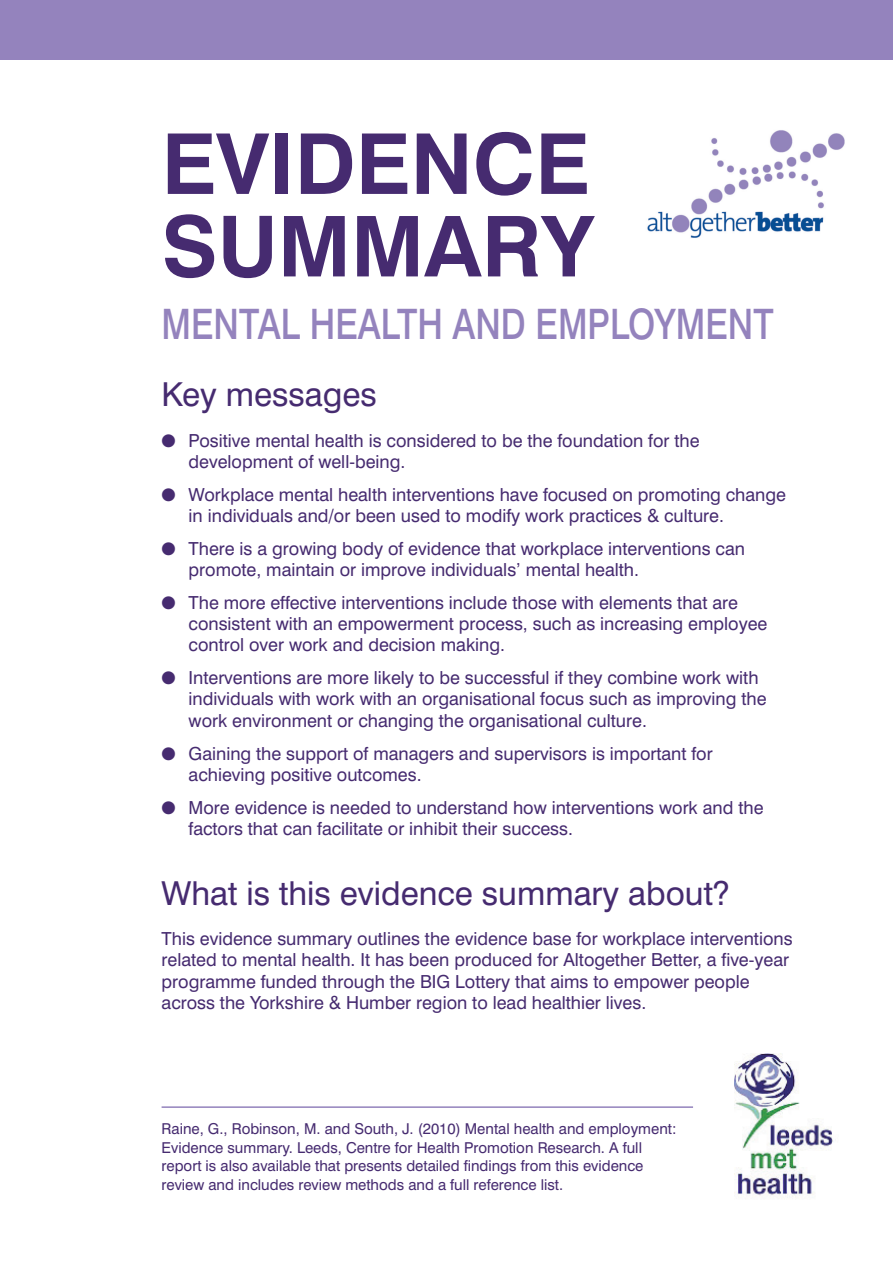
<style>
.page{position:relative;width:893px;height:1263px;background:#fff}
.page>*{position:absolute;margin:0;border:0;box-sizing:border-box;transform-origin:0 0}
.t1{font:700 84px/82.5px "Swiss 721 BT";color:#462b70}
.t2{font:500 42px "Swiss 721 BT";color:#9483bd;scale:.83 1}
.t3{font:33px "Swiss 721 BT";color:#462b70}
.t4{font:18px/20.9px "Swiss 721 BT";color:#462b70}
.t5{font:15px/18.8px "Swiss 721 BT";color:#462b70}
</style>
<div class="page">
<div style="left:0;top:0;width:893px;height:60px;background:#9483bd"></div>
<img style="left:735px;top:1053px;width:99px;height:146px">
<hr style="left:162px;top:1106px;width:531px;height:2px;background:#9483bd">
<img style="left:647px;top:130px;width:198px;height:108px">
<h1 class="t1" style="left:162px;top:122px;width:434px">EVIDENCE<br>SUMMARY</h1>
<h2 class="t2" style="left:162px;top:299px;width:739px">MENTAL HEALTH AND EMPLOYMENT</h2>
<h3 class="t3" style="left:162px;top:374px;width:217px">Key messages</h3>
<p class="t4" style="left:189px;top:430px;width:512px">Positive mental health is considered to be the foundation for the development of well-being.</p>
<p class="t4" style="left:189px;top:484px;width:599px">Workplace mental health interventions have focused on promoting change in individuals and/or been used to modify work practices &amp; culture.</p>
<p class="t4" style="left:189px;top:538px;width:558px">There is a growing body of evidence that workplace interventions can promote, maintain or improve individuals’ mental health.</p>
<p class="t4" style="left:189px;top:591px;width:580px;line-height:21.3px">The more effective interventions include those with elements that are consistent with an empowerment process, such as increasing employee control over work and decision making.</p>
<p class="t4" style="left:189px;top:667px;width:580px;line-height:21.3px">Interventions are more likely to be successful if they combine work with individuals with work with an organisational focus such as improving the work environment or changing the organisational culture.</p>
<p class="t4" style="left:189px;top:743px;width:526px">Gaining the support of managers and supervisors is important for achieving positive outcomes.</p>
<p class="t4" style="left:189px;top:797px;width:576px">More evidence is needed to understand how interventions work and the factors that can facilitate or inhibit their success.</p>
<h3 class="t3" style="left:162px;top:873px;width:570px">What is this evidence summary about?</h3>
<p class="t4" style="left:162px;top:927px;width:632px;line-height:21.6px">This evidence summary outlines the evidence base for workplace interventions related to mental health. It has been produced for Altogether Better, a five-year programme funded through the BIG Lottery that aims to empower people across the Yorkshire &amp; Humber region to lead healthier lives.</p>
<p class="t5" style="left:162px;top:1119px;width:516px">Raine, G., Robinson, M. and South, J. (2010) Mental health and employment:<br>Evidence summary. Leeds, Centre for Health Promotion Research. A full report is also available that presents detailed findings from this evidence review and includes review methods and a full reference list.</p>
</div>
